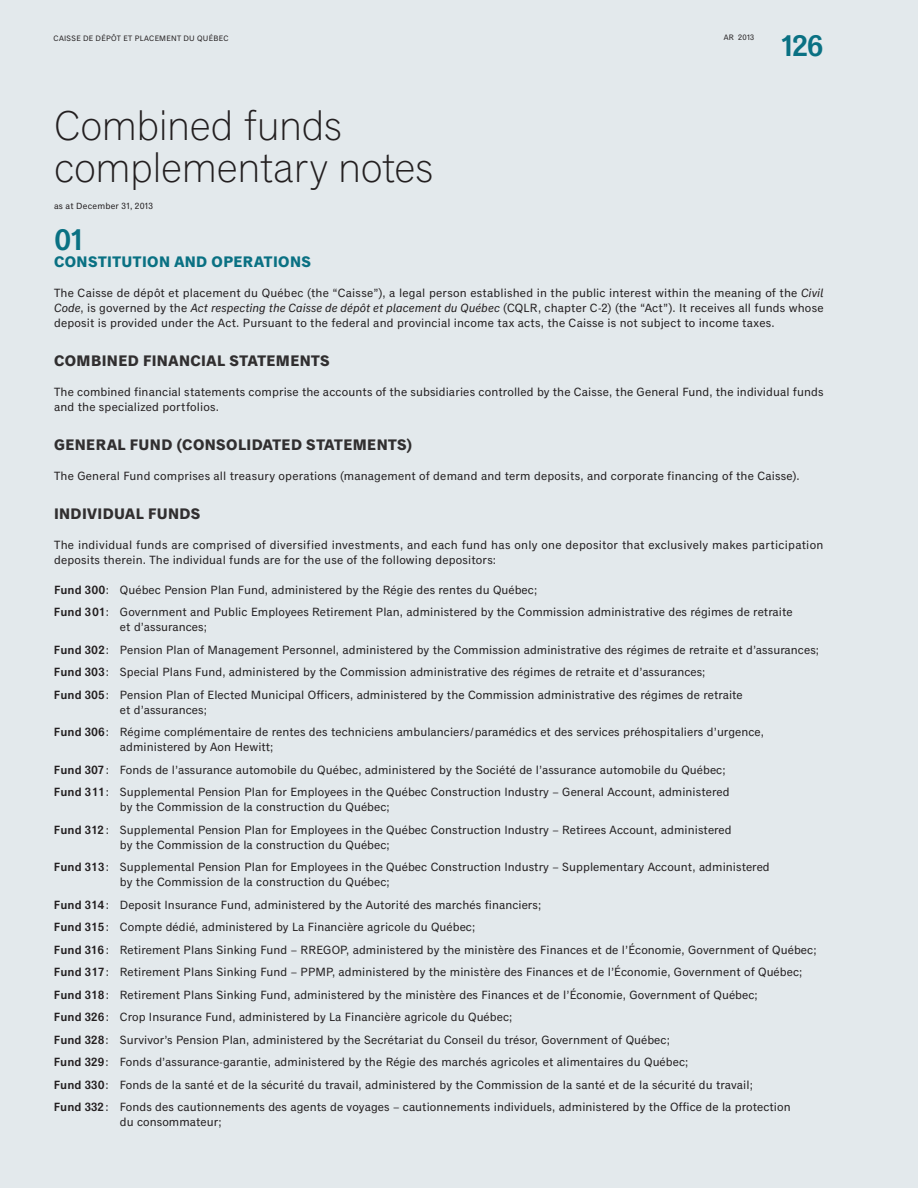
<style>
.page{position:relative;width:918px;height:1188px;background:#e3e9ec}
.page>*{position:absolute;margin:0;border:0;box-sizing:border-box;transform-origin:0 0}
.t1{font:300 42px/42px "Classic Grotesque Pro";letter-spacing:-.02em;color:#231f20}
.t2{font:600 30px "Classic Grotesque Pro";color:#0a7183}
.t3{font:700 15.3px "Classic Grotesque Pro";letter-spacing:.025em;color:#312f30}
.t4{font:700 15.3px "Classic Grotesque Pro";letter-spacing:.025em;color:#0a7183}
.t5{font:12px/22.5px "Classic Grotesque Pro";letter-spacing:.005em;color:#231f20}
.t6{font:9px "Classic Grotesque Pro";letter-spacing:.03em;color:#231f20}
.t7{font:7.8px "Classic Grotesque Pro";letter-spacing:.035em;color:#231f20}
.s1{font-style:italic}
.s2{font-weight:600}
</style>
<div class="page">
<p class="t7" style="left:54px;top:33px;width:176px">CAISSE DE DÉPÔT ET PLACEMENT DU QUÉBEC</p>
<p class="t7" style="left:724px;top:33px;width:32px">AR 2013</p>
<h2 class="t2" style="left:782px;top:28px;width:43px">126</h2>
<h1 class="t1" style="left:54px;top:105px;width:381px">Combined funds complementary notes</h1>
<p class="t6" style="left:54px;top:201px;width:101px">as at December 31, 2013</p>
<h2 class="t2" style="left:54px;top:223px;width:31px">01</h2>
<p class="t4" style="left:54px;top:253px;width:259px">CONSTITUTION AND OPERATIONS</p>
<p class="t5" style="left:54px;top:286px;width:771px;line-height:15px;text-align:justify">The Caisse de dépôt et placement du Québec (the “Caisse”), a legal person established in the public interest within the meaning of the <span class="s1">Civil Code</span>, is governed by the <span class="s1">Act respecting the Caisse de dépôt et placement du Québec</span> (CQLR, chapter C-2) (the “Act”). It receives all funds whose deposit is provided under the Act. Pursuant to the federal and provincial income tax acts, the Caisse is not subject to income taxes.</p>
<p class="t3" style="left:54px;top:352px;width:277px">COMBINED FINANCIAL STATEMENTS</p>
<p class="t5" style="left:54px;top:385px;width:771px;line-height:15px">The combined financial statements comprise the accounts of the subsidiaries controlled by the Caisse, the General Fund, the individual funds and the specialized portfolios.</p>
<p class="t3" style="left:54px;top:436px;width:360px">GENERAL FUND (CONSOLIDATED STATEMENTS)</p>
<p class="t5" style="left:54px;top:465px;width:747px">The General Fund comprises all treasury operations (management of demand and term deposits, and corporate financing of the Caisse).</p>
<p class="t3" style="left:54px;top:505px;width:148px">INDIVIDUAL FUNDS</p>
<p class="t5" style="left:54px;top:538px;width:771px;line-height:15px">The individual funds are comprised of diversified investments, and each fund has only one depositor that exclusively makes participation deposits therein. The individual funds are for the use of the following depositors:</p>
<p class="t5" style="left:54px;top:579px;width:740px"><span class="s2">Fund 300</span>: Québec Pension Plan Fund, administered by the Régie des rentes du Québec;<br><span class="s2">Fund 301</span>: Government and Public Employees Retirement Plan, administered by the Commission administrative des régimes de retraite</p>
<p class="t5" style="left:54px;top:616px;width:767px;text-indent:66px">et d’assurances;<br><span class="s2">Fund 302</span>: Pension Plan of Management Personnel, administered by the Commission administrative des régimes de retraite et d’assurances; <span class="s2">Fund 303</span>: Special Plans Fund, administered by the Commission administrative des régimes de retraite et d’assurances;<br><span class="s2">Fund 305</span>: Pension Plan of Elected Municipal Officers, administered by the Commission administrative des régimes de retraite</p>
<p class="t5" style="left:54px;top:699px;width:712px;text-indent:66px">et d’assurances;<br><span class="s2">Fund 306</span>: Régime complémentaire de rentes des techniciens ambulanciers/paramédics et des services préhospitaliers d’urgence,</p>
<p class="t5" style="left:54px;top:736px;width:677px;text-indent:66px">administered by Aon Hewitt;<br><span class="s2">Fund 307</span> : Fonds de l’assurance automobile du Québec, administered by the Société de l’assurance automobile du Québec;<br><span class="s2">Fund 3 1 1</span>: Supplemental Pension Plan for Employees in the Québec Construction Industry – General Account, administered</p>
<p class="t5" style="left:54px;top:796px;width:679px;text-indent:66px">by the Commission de la construction du Québec;<br><span class="s2">Fund 312</span> : Supplemental Pension Plan for Employees in the Québec Construction Industry – Retirees Account, administered</p>
<p class="t5" style="left:54px;top:834px;width:717px;text-indent:66px">by the Commission de la construction du Québec;<br><span class="s2">Fund 313</span>: Supplemental Pension Plan for Employees in the Québec Construction Industry – Supplementary Account, administered</p>
<p class="t5" style="left:54px;top:871px;width:764px;text-indent:66px">by the Commission de la construction du Québec;<br><span class="s2">Fund 314</span>: Deposit Insurance Fund, administered by the Autorité des marchés financiers;<br><span class="s2">Fund 315</span>: Compte dédié, administered by La Financière agricole du Québec;<br><span class="s2">Fund 316</span>: Retirement Plans Sinking Fund – RREGOP, administered by the ministère des Finances et de l’Économie, Government of Québec; <span class="s2">Fund 317</span>: Retirement Plans Sinking Fund – PPMP, administered by the ministère des Finances et de l’Économie, Government of Québec; <span class="s2">Fund 318</span>: Retirement Plans Sinking Fund, administered by the ministère des Finances et de l’Économie, Government of Québec;<br><span class="s2">Fund 326</span>: Crop Insurance Fund, administered by La Financière agricole du Québec;<br><span class="s2">Fund 328</span>: Survivor’s Pension Plan, administered by the Secrétariat du Conseil du trésor, Government of Québec;<br><span class="s2">Fund 329</span>: Fonds d’assurance-garantie, administered by the Régie des marchés agricoles et alimentaires du Québec;<br><span class="s2">Fund 330</span>: Fonds de la santé et de la sécurité du travail, administered by the Commission de la santé et de la sécurité du travail;<br><span class="s2">Fund 332</span>: Fonds des cautionnements des agents de voyages – cautionnements individuels, administered by the Office de la protection</p>
<p class="t5" style="left:120px;top:1111px;width:103px">du consommateur;</p>
</div>
